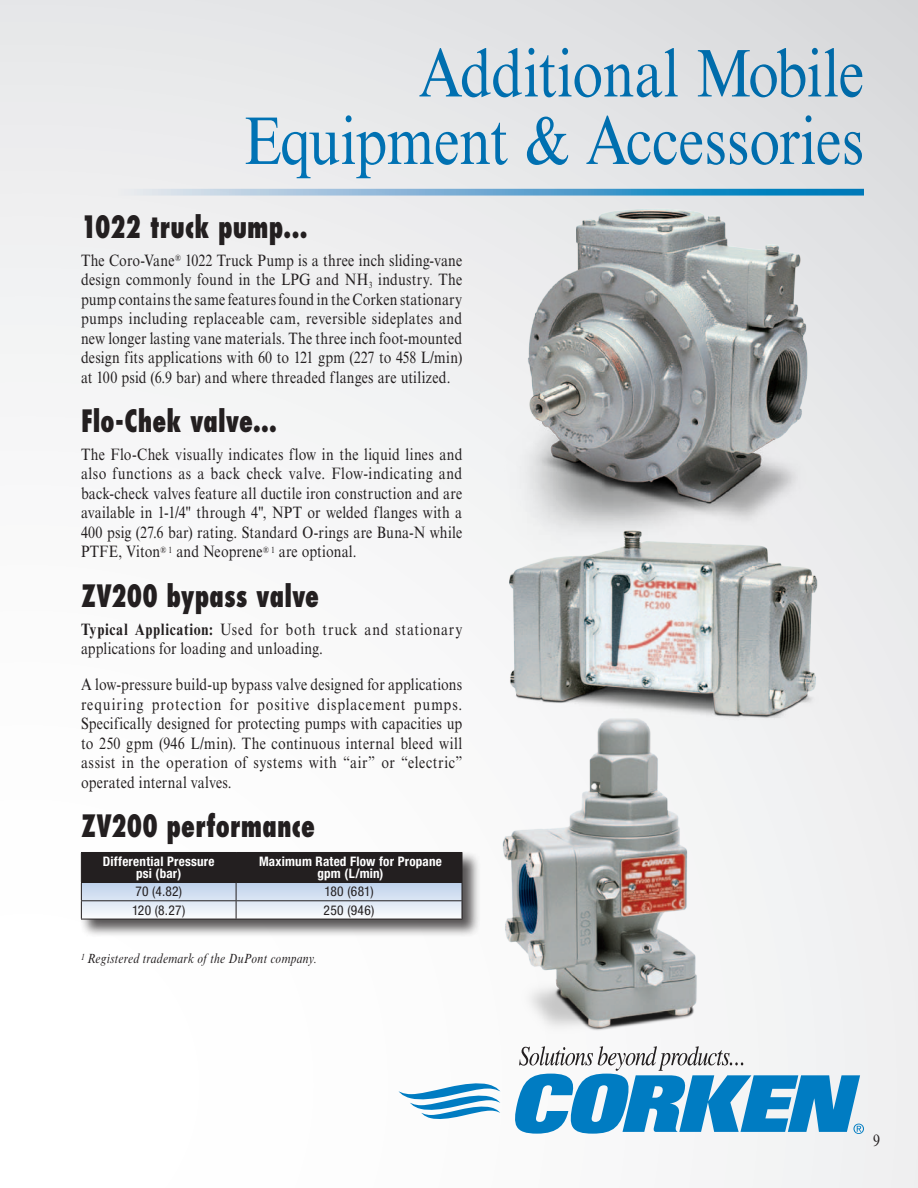
<style>
.page{position:relative;width:918px;height:1188px;background:#fff}
.page>*{position:absolute;margin:0;border:0;box-sizing:border-box;transform-origin:0 0}
.t1{font:67.5px/67.5px "Times New Roman MT Std";letter-spacing:-.005em;color:#007cc2;text-align:right;scale:.85 1}
.Subhead{font:800 condensed 30px "Futura Std";color:#231f20;scale:.85 1}
.Body_Text{font:16.5px/19.5px "Times New Roman MT Std";letter-spacing:.02em;color:#231f20;text-align:justify;scale:.85 1}
.Footnote{font:italic 13.5px "Times New Roman MT Std";letter-spacing:.02em;color:#231f20;scale:.85 1}
.Chart_Text{font:condensed 13.5px "Helvetica Neue LT Std";letter-spacing:.015em;color:#231f20}
.Chart_Subs{font:700 condensed 13.2px/12px "Helvetica Neue LT Std";letter-spacing:.015em;color:#fff;text-align:center}
.s1{font-weight:700}
</style>
<div class="page">
<div style="left:0;top:0;width:918px;height:1188px;background:linear-gradient(to bottom,#e6e7e9,#fff)"></div>
<img style="left:476px;top:201px;width:341px;height:373px">
<img style="left:504px;top:526px;width:315px;height:194px">
<img style="left:465px;top:700px;width:261px;height:347px">
<svg style="left:81px;top:189px;width:783px;height:7px;background:#76b1d4"></svg>
<div style="left:80px;top:851px;width:401px;height:87px;background:#231f20;opacity:.75"></div>
<svg style="left:81px;top:852px;width:382px;height:67px;background:#81858c"></svg>
<hr style="left:81px;top:919px;width:155px;height:1px;background:#231f20">
<hr style="left:236px;top:919px;width:226px;height:1px;background:#231f20">
<svg style="left:512px;top:1046px;width:352px;height:88px"></svg>
<svg style="left:399px;top:1082px;width:101px;height:38px"></svg>
<h1 class="t1" style="left:244px;top:40px;width:731px">Additional Mobile<br>Equipment &amp; Accessories</h1>
<p class="Subhead" style="left:81px;top:208px;width:268px">1022 truck pump...</p>
<p class="Body_Text" style="left:81px;top:250px;width:450px">The Coro-Vane<sup>®</sup> 1022 Truck Pump is a three inch sliding-vane design commonly found in the LPG and NH<sub>3</sub> industry. The pump contains the same features found in the Corken stationary pumps including replaceable cam, reversible sideplates and new longer lasting vane materials. The three inch foot-mounted design fits applications with 60 to 121 gpm (227 to 458 L/min) at 100 psid (6.9 bar) and where threaded flanges are utilized.</p>
<p class="Subhead" style="left:81px;top:402px;width:232px">Flo-Chek valve...</p>
<p class="Body_Text" style="left:81px;top:445px;width:450px">The Flo-Chek visually indicates flow in the liquid lines and also functions as a back check valve. Flow-indicating and back-check valves feature all ductile iron construction and are available in 1-1/4" through 4", NPT or welded flanges with a 400 psig (27.6 bar) rating. Standard O-rings are Buna-N while PTFE, Viton<sup>®</sup> <sup>1</sup> and Neoprene<sup>®</sup> <sup>1</sup> are optional.</p>
<p class="Subhead" style="left:81px;top:577px;width:282px">ZV200 bypass valve</p>
<p class="Body_Text" style="left:81px;top:620px;width:450px"><span class="s1">Typical Application:</span> Used for both truck and stationary applications for loading and unloading.</p>
<p class="Body_Text" style="left:81px;top:675px;width:450px">A low-pressure build-up bypass valve designed for applications requiring protection for positive displacement pumps.<br>Specifically designed for protecting pumps with capacities up to 250 gpm (946 L/min). The continuous internal bleed will assist in the operation of systems with “air” or “electric” operated internal valves.</p>
<p class="Subhead" style="left:81px;top:807px;width:277px">ZV200 performance</p>
<p class="Chart_Subs" style="left:103px;top:855px;width:113px">Differential Pressure psi (bar)</p>
<p class="Chart_Subs" style="left:259px;top:855px;width:184px">Maximum Rated Flow for Propane gpm (L/min)</p>
<p class="Chart_Text" style="left:135px;top:884px;width:48px">70 (4.82)</p>
<p class="Chart_Text" style="left:324px;top:884px;width:51px">180 (681)</p>
<p class="Chart_Text" style="left:132px;top:902px;width:55px">120 (8.27)</p>
<p class="Chart_Text" style="left:324px;top:902px;width:52px">250 (946)</p>
<p class="Footnote" style="left:81px;top:951px;width:280px"><sup>1</sup> Registered trademark of the DuPont company.</p>
<p class="Body_Text" style="left:873px;top:1131px;width:10px">9</p>
</div>
